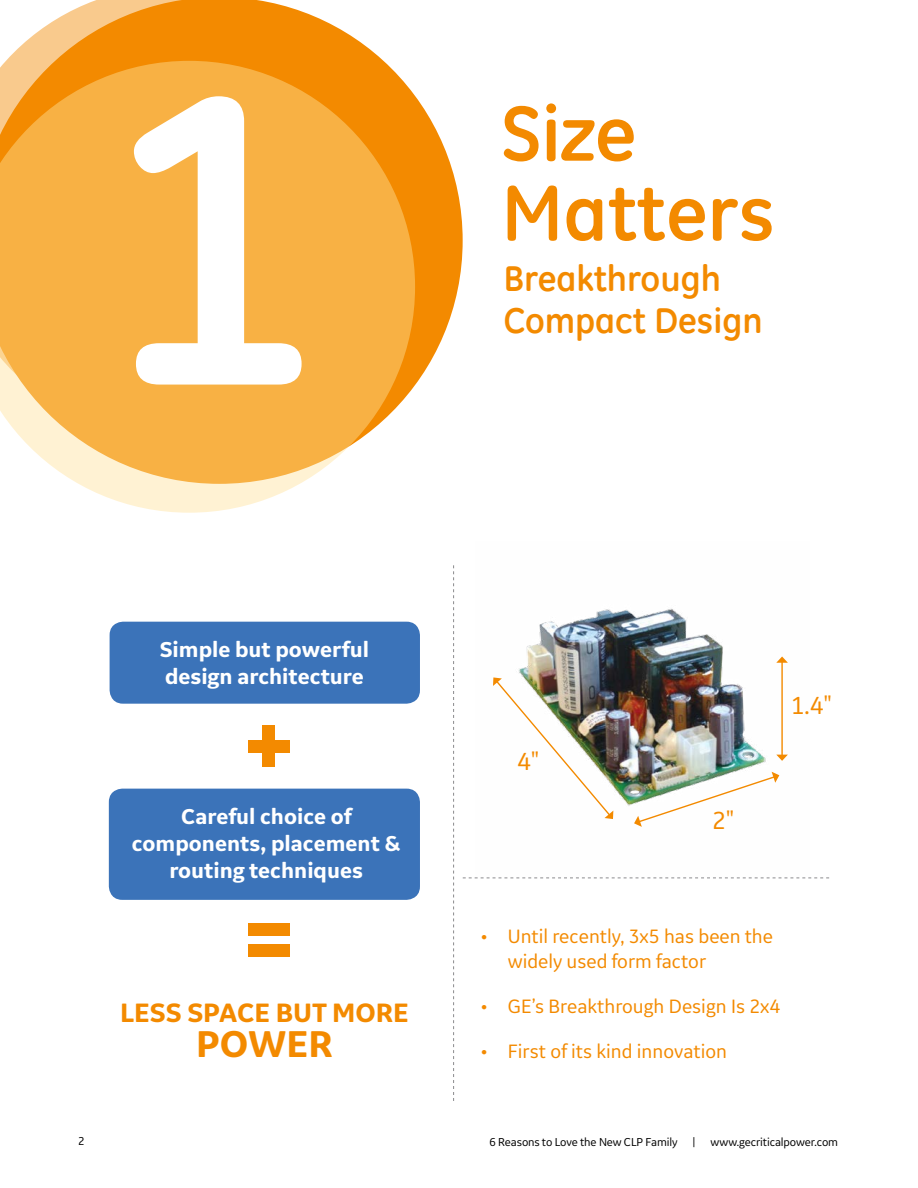
<style>
.page{position:relative;width:918px;height:1188px;background:#fff}
.page>*{position:absolute;margin:0;border:0;box-sizing:border-box;transform-origin:0 0}
.t1{font:700 417.3px "GE Inspira";color:#fff}
.t2{font:700 79.5px/79.5px "GE Inspira";color:#f38a00}
.t3{font:700 39px "GE Inspira Sans";color:#f38a00}
.t4{font:700 36px/42px "GE Inspira";color:#f38a00}
.t5{font:700 27.75px "GE Inspira Sans";color:#f38a00}
.t6{font:25.8px "GE Inspira Sans";color:#f38a00}
.t7{font:700 22.5px/27px "GE Inspira Sans";color:#fff}
.t8{font:20.25px/25.5px "GE Inspira Sans";color:#f38a00}
.t9{font:12px "GE Inspira Sans";letter-spacing:-.01em;color:#000}
</style>
<div class="page">
<img style="left:518px;top:608px;width:270px;height:210px">
<img style="left:493px;top:677px;width:120px;height:142px">
<img style="left:634px;top:772px;width:145px;height:55px">
<hr style="left:781px;top:662px;width:2px;height:93px;background:#f38a00">
<svg style="left:776px;top:755px;width:12px;height:6px"></svg>
<svg style="left:776px;top:656px;width:12px;height:7px"></svg>
<div style="left:110px;top:622px;width:310px;height:82px;background:#3b73b9;border-radius:14px"></div>
<div style="left:109px;top:789px;width:311px;height:111px;background:#3b73b9;border-radius:14px"></div>
<div style="left:262px;top:725px;width:13px;height:42px;background:#f38a00"></div>
<div style="left:248px;top:740px;width:41px;height:12px;background:#f38a00"></div>
<div style="left:248px;top:923px;width:41px;height:13px;background:#f38a00"></div>
<div style="left:248px;top:944px;width:41px;height:12px;background:#f38a00"></div>
<svg style="left:453px;top:565px;width:1px;height:536px"></svg>
<svg style="left:463px;top:878px;width:366px;height:1px"></svg>
<svg style="left:415px;top:96px;width:48px;height:289px;fill:#f38a00"></svg>
<svg style="left:6px;top:0;width:378px;height:61px;fill:#f38a00"></svg>
<svg style="left:0;top:61px;width:415px;height:452px;background:#f8b756"></svg>
<h1 class="t1" style="left:98px;top:-29px;width:223px">1</h1>
<h2 class="t2" style="left:501px;top:92px;width:275px">Size<br>Matters</h2>
<h3 class="t4" style="left:503px;top:257px;width:261px">Breakthrough<br>Compact Design</h3>
<p class="t7" style="left:160px;top:635px;width:211px">Simple but powerful design architecture</p>
<p class="t7" style="left:132px;top:802px;width:270px;text-align:center">Careful choice of components, placement &amp; routing techniques</p>
<h3 class="t5" style="left:120px;top:996px;width:290px">LESS SPACE BUT MORE</h3>
<h3 class="t3" style="left:196px;top:1020px;width:138px">POWER</h3>
<p class="t6" style="left:517px;top:746px;width:24px">4"</p>
<p class="t6" style="left:712px;top:804px;width:24px">2"</p>
<p class="t6" style="left:791px;top:689px;width:43px">1.4"</p>
<p class="t8" style="left:508px;top:923px;width:267px;text-indent:-27px">• Until recently, 3x5 has been the widely used form factor</p>
<p class="t8" style="left:481px;top:993px;width:301px">• GE’s Breakthrough Design Is 2x4</p>
<p class="t8" style="left:481px;top:1038px;width:248px">• First of its kind innovation</p>
<p class="t9" style="left:78px;top:1133px;width:8px">2</p>
<p class="t9" style="left:489px;top:1135px;width:350px">6 Reasons to Love the New CLP Family | www.gecriticalpower.com</p>
</div>
